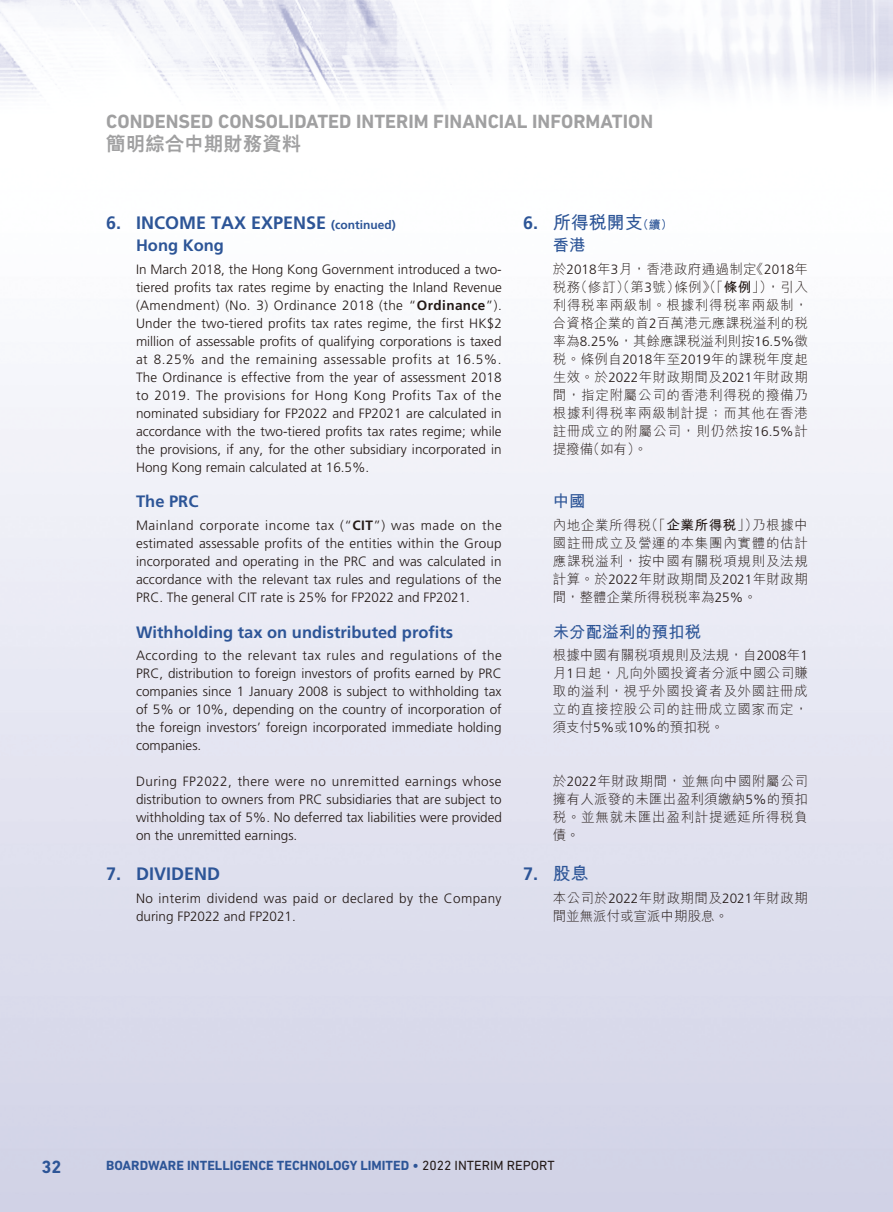
<style>
.page{position:relative;width:893px;height:1212px;background:#fff}
.page>*{position:absolute;margin:0;border:0;box-sizing:border-box;transform-origin:0 0}
.t1{font:700 19.5px "DIN Next LT Pro";color:#a0a0a1}
.t2{font:800 19.5px "M Hei HK";color:#a0a0a1}
.t3{font:700 18px "Frutiger LT Std";color:#2d5597}
.t4{font:700 18px "M Hei HK";color:#2d5597}
.t5{font:700 18px "DIN Next LT Pro";color:#2d5597}
.t6{font:700 16.5px "Frutiger LT Std";color:#2d5597}
.t7{font:700 16.5px "M Hei HK";color:#2d5597}
.t8{font:300 13.5px/18px "Frutiger LT Std";color:#231916;text-align:justify}
.t9{font:300 13.5px/18px "M Hei HK";letter-spacing:.055em;color:#231916;text-align:justify}
.t10{font:300 13.5px/18px "Frutiger LT Std";letter-spacing:.025em;color:#231916}
.t11{font:700 13.5px "DIN Next LT Pro";color:#2d5597}
.t12{font:300 13.5px/18px "M Hei HK";letter-spacing:.015em;color:#231916}
.s1{font-size:12px}
.s2{font-weight:700}
.s3{font-family:"Frutiger LT Std"}
.s4{font-family:"M Hei HK"}
.s5{font-weight:400;color:#231916}
</style>
<div class="page">
<h1 class="t1" style="left:106px;top:110px;width:548px">CONDENSED CONSOLIDATED INTERIM FINANCIAL INFORMATION</h1>
<h1 class="t2" style="left:106px;top:134px;width:196px">簡明綜合中期財務資料</h1>
<h2 class="t3" style="left:106px;top:212px;width:291px">6. INCOME TAX EXPENSE <span class="s1">(continued)</span></h2>
<p class="t6" style="left:136px;top:236px;width:89px">Hong Kong</p>
<p class="t8" style="left:136px;top:260px;width:367px">In March 2018, the Hong Kong Government introduced a two&shy;tiered profits tax rates regime by enacting the Inland Revenue (Amendment) (No. 3) Ordinance 2018 (the “<span class="s2">Ordinance</span>”).<br>Under the two-tiered profits tax rates regime, the first HK$2 million of assessable profits of qualifying corporations is taxed at 8.25% and the remaining assessable profits at 16.5%.<br>The Ordinance is effective from the year of assessment 2018 to 2019. The provisions for Hong Kong Profits Tax of the nominated subsidiary for FP2022 and FP2021 are calculated in accordance with the two-tiered profits tax rates regime; while the provisions, if any, for the other subsidiary incorporated in Hong Kong remain calculated at 16.5%.</p>
<p class="t6" style="left:136px;top:492px;width:64px">The PRC</p>
<p class="t8" style="left:136px;top:517px;width:367px">Mainland corporate income tax (“<span class="s2">CIT</span>”) was made on the estimated assessable profits of the entities within the Group incorporated and operating in the PRC and was calculated in accordance with the relevant tax rules and regulations of the PRC. The general CIT rate is 25% for FP2022 and FP2021.</p>
<p class="t6" style="left:136px;top:622px;width:319px">Withholding tax on undistributed profits</p>
<p class="t8" style="left:136px;top:647px;width:367px">According to the relevant tax rules and regulations of the PRC, distribution to foreign investors of profits earned by PRC companies since 1 January 2008 is subject to withholding tax of 5% or 10%, depending on the country of incorporation of the foreign investors’ foreign incorporated immediate holding companies.</p>
<p class="t8" style="left:136px;top:773px;width:367px">During FP2022, there were no unremitted earnings whose distribution to owners from PRC subsidiaries that are subject to withholding tax of 5%. No deferred tax liabilities were provided on the unremitted earnings.</p>
<h2 class="t3" style="left:106px;top:863px;width:115px">7. DIVIDEND</h2>
<p class="t10" style="left:136px;top:890px;width:367px">No interim dividend was paid or declared by the Company during FP2022 and FP2021.</p>
<h2 class="t4" style="left:523px;top:209px;width:151px"><span class="s3">6.</span> 所得稅開支<span class="s1">（續）</span></h2>
<p class="t7" style="left:553px;top:233px;width:34px">香港</p>
<p class="t9" style="left:553px;top:260px;width:257px">於<span class="s3">2018</span>年<span class="s3">3</span>月，香港政府通過制定《<span class="s3">2018</span>年稅務（修訂）（第<span class="s3">3</span>號）條例》（「<span class="s2">條例</span>」），引入利得稅率兩級制。根據利得稅率兩級制，合資格企業的首<span class="s3">2</span>百萬港元應課稅溢利的稅率為<span class="s3">8.25%</span>，其餘應課稅溢利則按<span class="s3">16.5%</span>徵稅。條例自<span class="s3">2018</span>年至<span class="s3">2019</span>年的課稅年度起生效。於<span class="s3">2022</span>年財政期間及<span class="s3">2021</span>年財政期間，指定附屬公司的香港利得稅的撥備乃根據利得稅率兩級制計提；而其他在香港註冊成立的附屬公司，則仍然按<span class="s3">16.5%</span>計提撥備（如有）。</p>
<p class="t7" style="left:553px;top:489px;width:34px">中國</p>
<p class="t9" style="left:553px;top:516px;width:257px">內地企業所得稅（「<span class="s2">企業所得稅</span>」）乃根據中國註冊成立及營運的本集團內實體的估計應課稅溢利，按中國有關稅項規則及法規計算。於<span class="s3">2022</span>年財政期間及<span class="s3">2021</span>年財政期間，整體企業所得稅稅率為<span class="s3">25%</span>。</p>
<p class="t7" style="left:553px;top:620px;width:150px">未分配溢利的預扣稅</p>
<p class="t9" style="left:553px;top:646px;width:257px">根據中國有關稅項規則及法規，自<span class="s3">2008</span>年<span class="s3">1</span>月<span class="s3">1</span>日起，凡向外國投資者分派中國公司賺取的溢利，視乎外國投資者及外國註冊成立的直接控股公司的註冊成立國家而定，須支付<span class="s3">5%</span>或<span class="s3">10%</span>的預扣稅。</p>
<p class="t9" style="left:553px;top:772px;width:257px">於<span class="s3">2022</span>年財政期間，並無向中國附屬公司擁有人派發的未匯出盈利須繳納<span class="s3">5%</span>的預扣稅。並無就未匯出盈利計提遞延所得稅負債。</p>
<h2 class="t3" style="left:523px;top:863px;width:67px">7. <span class="s4">股息</span></h2>
<p class="t12" style="left:553px;top:889px;width:257px">本公司於<span class="s3">2022</span>年財政期間及<span class="s3">2021</span>年財政期間並無派付或宣派中期股息。</p>
<h2 class="t5" style="left:42px;top:1156px;width:22px">32</h2>
<p class="t11" style="left:106px;top:1158px;width:450px">BOARDWARE INTELLIGENCE TECHNOLOGY LIMITED • <span class="s5">2022 INTERIM REPORT</span></p>
</div>
